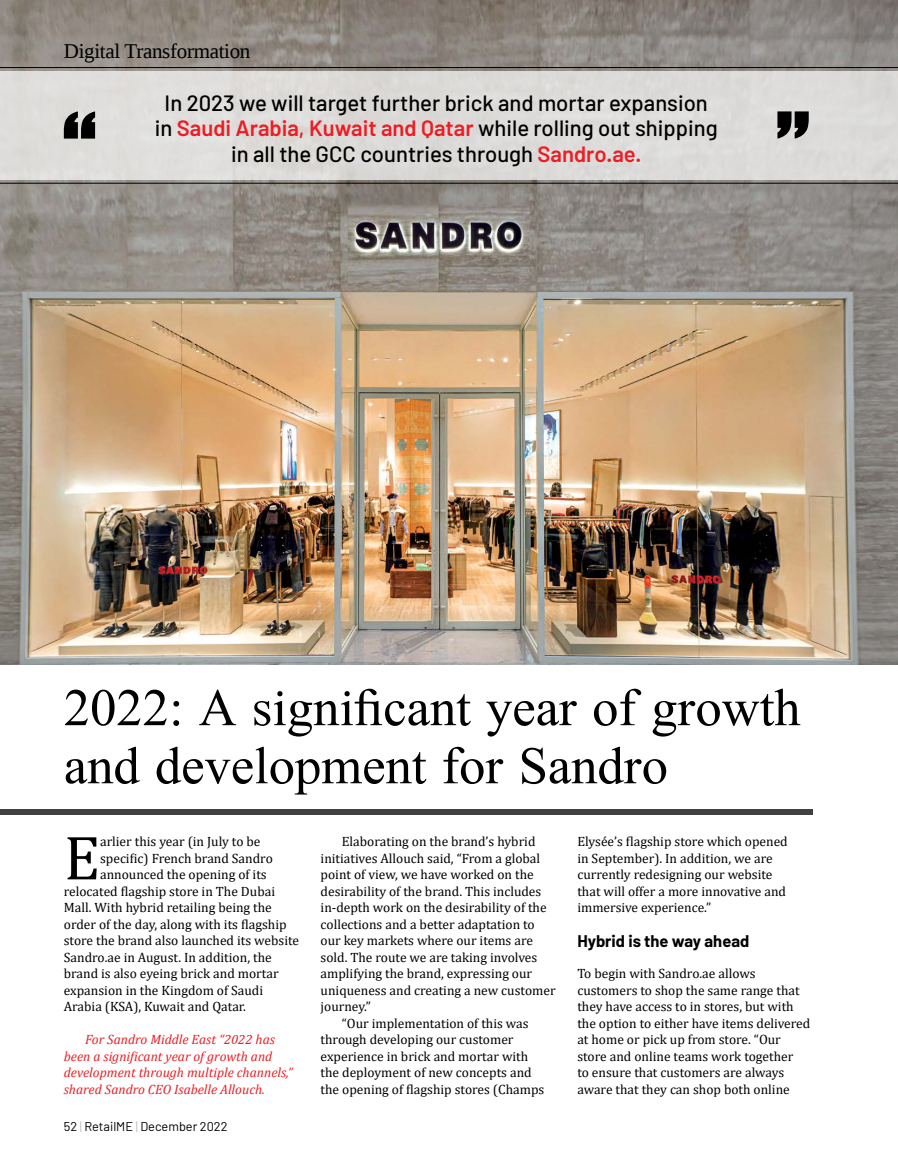
<style>
.page{position:relative;width:898px;height:1157px;background:#fff}
.page>*{position:absolute;margin:0;border:0;box-sizing:border-box;transform-origin:0 0}
.t1{font:63px "Cambria";color:#000}
.t2{font:52.5px/58.1px "Doulos SIL Compact";color:#000}
.t3{font:500 22.05px/25.5px "Barlow";color:#000;text-align:center}
.t4{font:21px "Liberation Serif";letter-spacing:-.015em;color:#000}
.t5{font:700 16.5px "Barlow";color:#000}
.t6{font:13.5px/16.5px "Cambria";color:#000}
.t7{font:italic 13.5px/16.5px "Cambria";color:#ed1d24}
.t8{font:12.75px "Barlow";color:#000}
.s1{font-weight:600;color:#ed1d24}
.s2{color:#bcbec0}
</style>
<div class="page">
<img style="left:0;top:0;width:897px;height:664px">
<hr style="left:0;top:67px;width:897px;height:1px;background:#000">
<hr style="left:0;top:183px;width:897px;height:1px;background:#000">
<div style="left:0;top:70px;width:897px;height:109px;background:#dddcda"></div>
<svg style="left:64px;top:111px;width:31px;height:28px"></svg>
<svg style="left:777px;top:111px;width:31px;height:28px"></svg>
<div style="left:0;top:809px;width:812px;height:5px;background:#414042"></div>
<h3 class="t4" style="left:64px;top:37px;width:188px">Digital Transformation</h3>
<h3 class="t3" style="left:155px;top:88px;width:564px">In 2023 we will target further brick and mortar expansion in <span class="s1">Saudi Arabia, Kuwait and Qatar</span> while rolling out shipping in all the GCC countries through <span class="s1">Sandro.ae.</span></h3>
<h2 class="t2" style="left:64px;top:678px;width:738px">2022: A significant year of growth and development for Sandro</h2>
<h1 class="t1" style="left:64px;top:820px;width:38px">E</h1>
<p class="t6" style="left:100px;top:833px;width:162px">arlier this year (in July to be</p>
<p class="t6" style="left:100px;top:850px;width:174px">specific) French brand Sandro</p>
<p class="t6" style="left:100px;top:866px;width:168px">announced the opening of its</p>
<p class="t6" style="left:64px;top:883px;width:213px">relocated flagship store in The Dubai</p>
<p class="t6" style="left:64px;top:899px;width:209px">Mall. With hybrid retailing being the</p>
<p class="t6" style="left:64px;top:916px;width:224px">order of the day, along with its flagship</p>
<p class="t6" style="left:64px;top:932px;width:237px">store the brand also launched its website</p>
<p class="t6" style="left:64px;top:949px;width:209px">Sandro.ae in August. In addition, the</p>
<p class="t6" style="left:64px;top:965px;width:216px">brand is also eyeing brick and mortar</p>
<p class="t6" style="left:64px;top:982px;width:201px">expansion in the Kingdom of Saudi</p>
<p class="t6" style="left:64px;top:998px;width:184px">Arabia (KSA), Kuwait and Qatar.</p>
<p class="t7" style="left:64px;top:1031px;width:230px;text-indent:21px">For Sandro Middle East “2022 has been a significant year of growth and development through multiple channels,” shared Sandro CEO Isabelle Allouch.</p>
<p class="t8" style="left:64px;top:1116px;width:165px">52 <span class="s2">|</span> RetailME <span class="s2">|</span> December 2022</p>
<p class="t6" style="left:342px;top:833px;width:195px">Elaborating on the brand’s hybrid</p>
<p class="t6" style="left:320px;top:850px;width:221px">initiatives Allouch said, “From a global</p>
<p class="t6" style="left:320px;top:866px;width:214px">point of view, we have worked on the</p>
<p class="t6" style="left:320px;top:883px;width:222px">desirability of the brand. This includes</p>
<p class="t6" style="left:320px;top:899px;width:227px">in-depth work on the desirability of the</p>
<p class="t6" style="left:320px;top:916px;width:216px">collections and a better adaptation to</p>
<p class="t6" style="left:320px;top:932px;width:214px">our key markets where our items are</p>
<p class="t6" style="left:320px;top:949px;width:218px">sold. The route we are taking involves</p>
<p class="t6" style="left:320px;top:965px;width:213px">amplifying the brand, expressing our</p>
<p class="t6" style="left:320px;top:982px;width:236px">uniqueness and creating a new customer</p>
<p class="t6" style="left:320px;top:998px;width:52px">journey.”</p>
<p class="t6" style="left:342px;top:1015px;width:188px">“Our implementation of this was</p>
<p class="t6" style="left:320px;top:1031px;width:194px">through developing our customer</p>
<p class="t6" style="left:320px;top:1048px;width:209px">experience in brick and mortar with</p>
<p class="t6" style="left:320px;top:1064px;width:212px">the deployment of new concepts and</p>
<p class="t6" style="left:320px;top:1081px;width:225px">the opening of flagship stores (Champs</p>
<p class="t6" style="left:577px;top:833px;width:212px">Elysée’s flagship store which opened in September). In addition, we are currently redesigning our website that will offer a more innovative and immersive experience.”</p>
<p class="t5" style="left:577px;top:930px;width:173px">Hybrid is the way ahead</p>
<p class="t6" style="left:577px;top:965px;width:234px">To begin with Sandro.ae allows customers to shop the same range that they have access to in stores, but with the option to either have items delivered at home or pick up from store. “Our store and online teams work together<br>to ensure that customers are always aware that they can shop both online</p>
</div>
